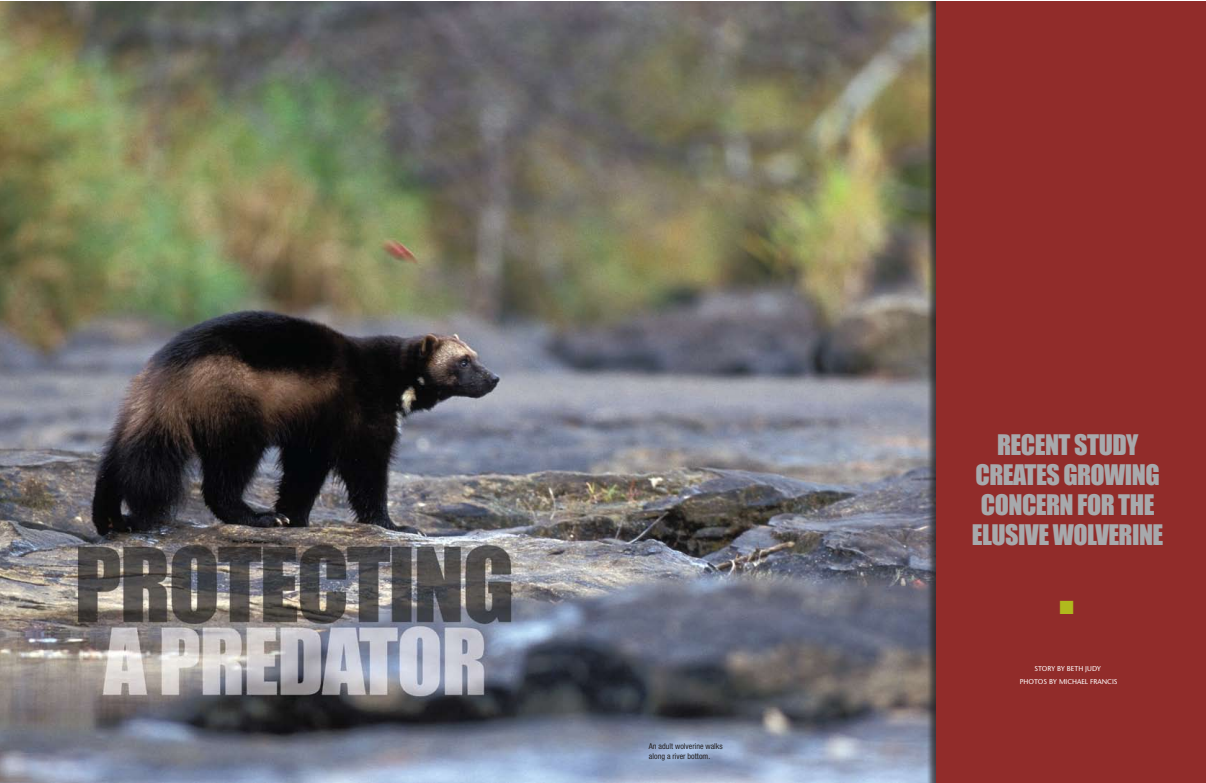
<style>
.page{position:relative;width:1206px;height:783px;background:#fff}
.page>*{position:absolute;margin:0;border:0;box-sizing:border-box;transform-origin:0 0}
.t1{font:26px/30px "Impact";letter-spacing:-.02em;color:#a7a9ac;text-align:center}
.t2{font:condensed 8px/10px "Helvetica Neue";color:#231f20}
.t3{font:7px/13px "Stone Sans";color:#fff;text-align:center}
</style>
<div class="page">
<img style="left:0;top:1px;width:926px;height:782px">
<div style="left:926px;top:1px;width:280px;height:782px;background:#231f20;opacity:.75"></div>
<div style="left:936px;top:1px;width:270px;height:782px;background:#912c2a"></div>
<p class="t2" style="left:649px;top:741px;width:75px">An adult wolverine walks along a river bottom.</p>
<p class="t1" style="left:972px;top:429px;width:193px">RECENT STUDY<br>CREATES GROWING<br>CONCERN FOR THE<br>ELUSIVE WOLVERINE</p>
<p class="t3" style="left:1020px;top:662px;width:99px">STORY BY BETH JUDY<br>PHOTOS BY MICHAEL FRANCIS</p>
</div>
